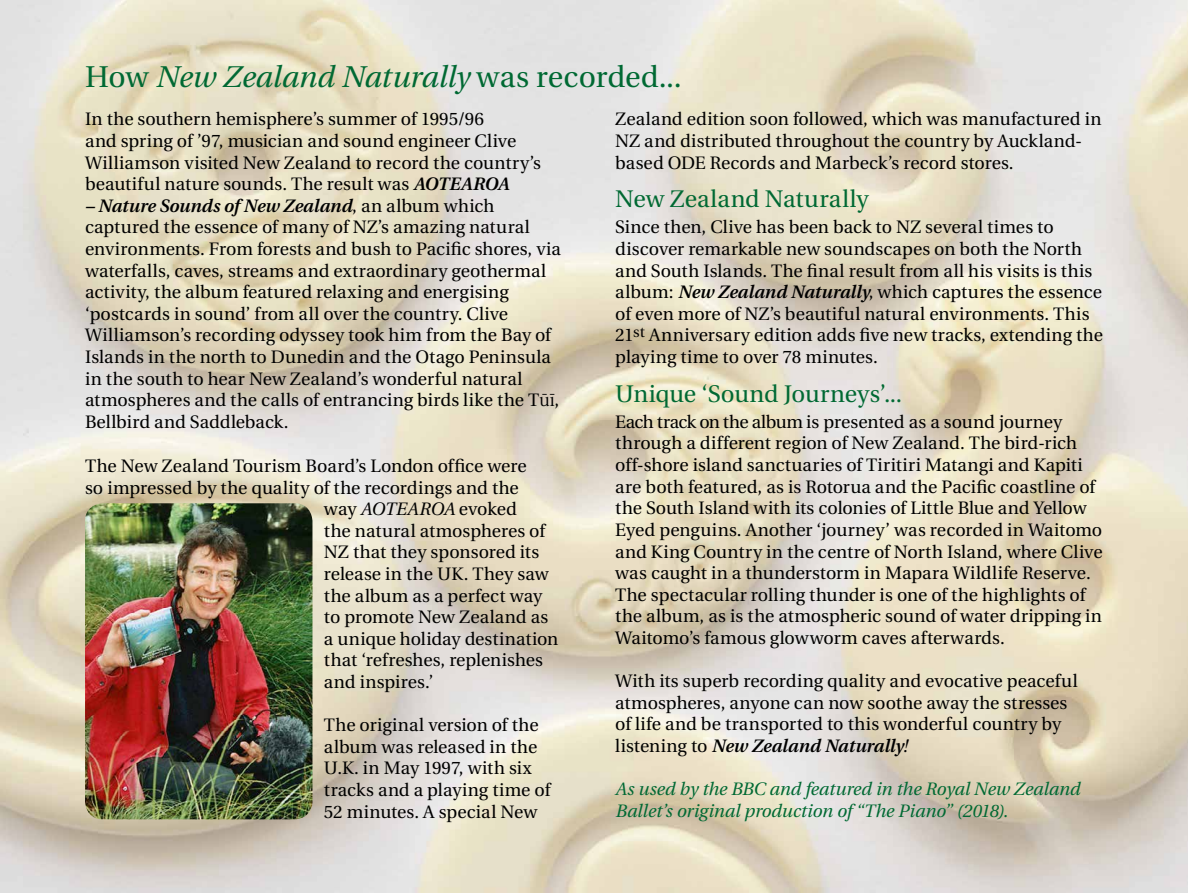
<style>
.page{position:relative;width:1188px;height:893px;background:#fff}
.page>*{position:absolute;margin:0;border:0;box-sizing:border-box;transform-origin:0 0}
.t1{font:italic 30px "Utopia";letter-spacing:-.005em;color:#006933}
.t2{font:24px "Utopia";letter-spacing:.005em;color:#006933}
.t3{font:18px/21.6px "Utopia";color:#000}
.t4{font:italic 18px/21.6px "Utopia";letter-spacing:-.005em;color:#006933}
.s1{font-style:normal}
.s2{font-weight:600;font-style:italic}
.s3{font-style:italic}
.s4{font-family:"Koz Min Pr 6 N"}
</style>
<div class="page">
<img style="left:0;top:0;width:1188px;height:892px">
<img style="left:85px;top:503px;width:227px;height:316px">
<h1 class="t1" style="left:85px;top:60px;width:598px"><span class="s1">How</span> New Zealand Naturally <span class="s1">was recorded...</span></h1>
<p class="t3" style="left:615px;top:109px;width:488px">Zealand edition soon followed, which was manufactured in<br>NZ and distributed throughout the country by Auckland&shy;based ODE Records and Marbeck’s record stores.</p>
<h2 class="t2" style="left:615px;top:186px;width:255px">New Zealand Naturally</h2>
<p class="t3" style="left:615px;top:217px;width:489px">Since then, Clive has been back to NZ several times to discover remarkable new soundscapes on both the North and South Islands. The final result from all his visits is this album: <span class="s2">New Zealand Naturally</span>, which captures the essence of even more of NZ’s beautiful natural environments. This 21<sup>st</sup> Anniversary edition adds five new tracks, extending the playing time to over 78 minutes.</p>
<h2 class="t2" style="left:615px;top:380px;width:288px">Unique ‘Sound Journeys’...</h2>
<p class="t3" style="left:615px;top:411px;width:489px">Each track on the album is presented as a sound journey through a different region of New Zealand. The bird-rich off-shore island sanctuaries of Tiritiri Matangi and Kapiti are both featured, as is Rotorua and the Pacific coastline of the South Island with its colonies of Little Blue and Yellow Eyed penguins. Another ‘journey’ was recorded in Waitomo and King Country in the centre of North Island, where Clive was caught in a thunderstorm in Mapara Wildlife Reserve.<br>The spectacular rolling thunder is one of the highlights of the album, as is the atmospheric sound of water dripping in Waitomo’s famous glowworm caves afterwards.</p>
<p class="t3" style="left:615px;top:670px;width:464px">With its superb recording quality and evocative peaceful atmospheres, anyone can now soothe away the stresses of life and be transported to this wonderful country by listening to <span class="s2">New Zealand Naturally</span><span class="s3">!</span></p>
<p class="t4" style="left:615px;top:778px;width:466px">As used by the BBC and featured in the Royal New Zealand<br>Ballet’s original production of “The Piano” (2018).</p>
<p class="t3" style="left:85px;top:109px;width:458px">In the southern hemisphere’s summer of 1995/96<br>and spring of ’97, musician and sound engineer Clive Williamson visited New Zealand to record the country’s beautiful nature sounds. The result was <span class="s2">AOTEAROA</span></p>
<p class="t3" style="left:85px;top:195px;width:477px"><span class="s2">– Nature Sounds of New Zealand</span>, an album which captured the essence of many of NZ’s amazing natural environments. From forests and bush to Pacific shores, via waterfalls, caves, streams and extraordinary geothermal activity, the album featured relaxing and energising ‘postcards in sound’ from all over the country. Clive Williamson’s recording odyssey took him from the Bay of Islands in the north to Dunedin and the Otago Peninsula in the south to hear New Zealand’s wonderful natural atmospheres and the calls of entrancing birds like the T<span class="s4">ūī</span>, Bellbird and Saddleback.</p>
<p class="t3" style="left:85px;top:455px;width:443px">The New Zealand Tourism Board’s London office were</p>
<p class="t3" style="left:85px;top:477px;width:435px">so impressed by the quality of the recordings and the</p>
<p class="t3" style="left:324px;top:498px;width:194px">way <span class="s3">AOTEAROA</span> evoked</p>
<p class="t3" style="left:324px;top:520px;width:223px">the natural atmospheres of</p>
<p class="t3" style="left:324px;top:541px;width:217px">NZ that they sponsored its</p>
<p class="t3" style="left:324px;top:563px;width:226px">release in the UK. They saw</p>
<p class="t3" style="left:324px;top:585px;width:220px">the album as a perfect way</p>
<p class="t3" style="left:324px;top:606px;width:226px">to promote New Zealand as</p>
<p class="t3" style="left:324px;top:628px;width:236px">a unique holiday destination</p>
<p class="t3" style="left:324px;top:649px;width:221px">that ‘refreshes, replenishes</p>
<p class="t3" style="left:324px;top:671px;width:111px">and inspires.’</p>
<p class="t3" style="left:324px;top:714px;width:228px">The original version of the album was released in the<br>U.K. in May 1997, with six tracks and a playing time of<br>52 minutes. A special New</p>
</div>
